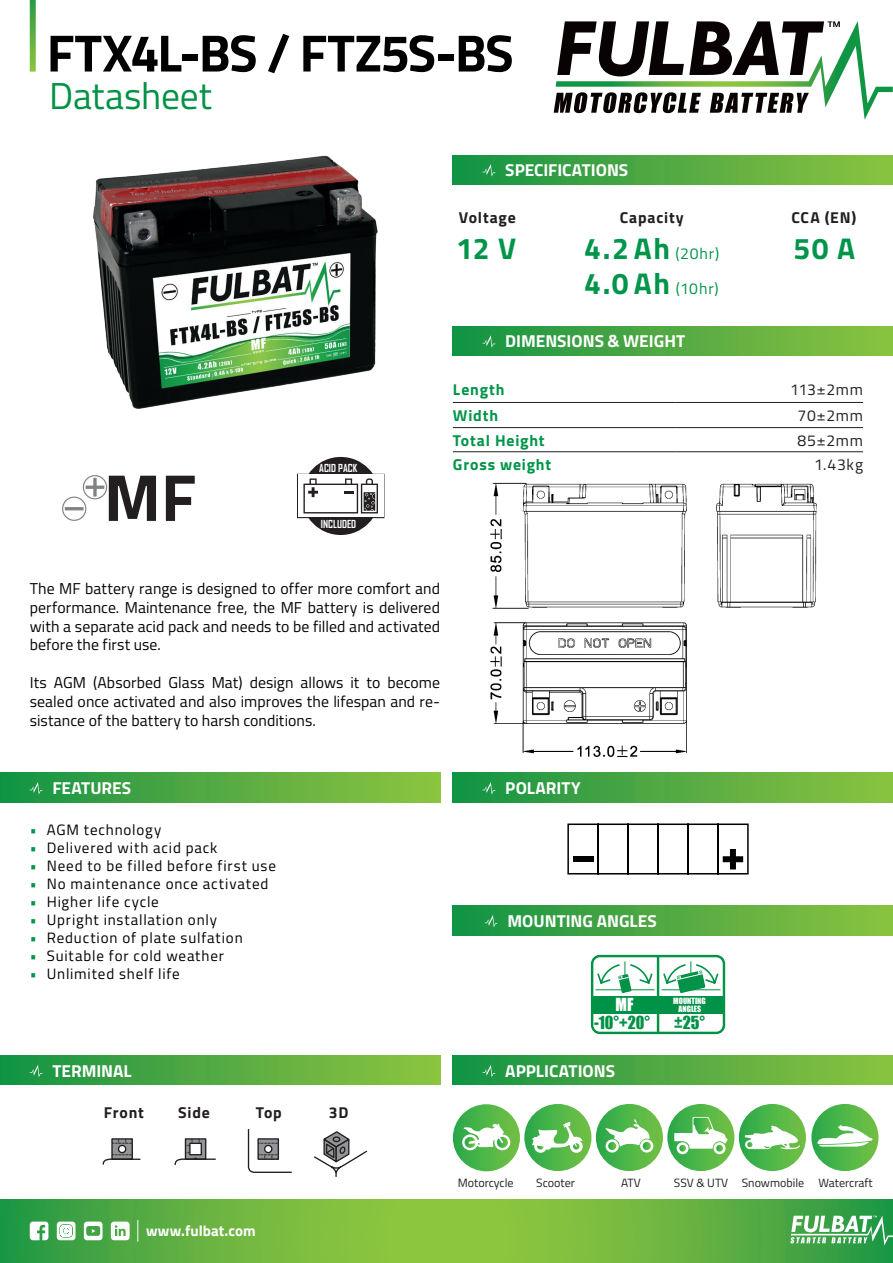
<style>
.page{position:relative;width:893px;height:1263px;background:#fff}
.page>*{position:absolute;margin:0;border:0;box-sizing:border-box;transform-origin:0 0}
.t1{font:700 66.45px "Titillium";color:#231f20}
.t2{font:700 52.5px "Titillium";letter-spacing:-.03em;color:#000001}
.t3{font:37.5px "Titillium";letter-spacing:-.005em;color:#009246}
.t4{font:700 30px "Titillium";color:#00954a}
.t5{font:700 17.25px "Titillium";color:#fff}
.t6{font:16.5px "Impact";color:#009246}
.t7{font:16.5px "Impact";color:#fff}
.t8{font:15.75px/18.9px "Titillium";letter-spacing:.005em;color:#080302;text-align:justify}
.t9{font:700 15.75px "Titillium";letter-spacing:.05em;color:#231f20}
.t10{font:700 15.75px "Titillium";letter-spacing:.055em;color:#00954a}
.t11{font:15.75px "Titillium";letter-spacing:.045em;color:#231f20}
.t12{font:15.75px "Titillium";letter-spacing:.05em;color:#00954a}
.t13{font:15px "Titillium";letter-spacing:.055em;color:#000001}
.t14{font:700 15px "Titillium Web";letter-spacing:.005em;color:#fff}
.t15{font:12px "Titillium";color:#231f20}
.t16{font:700 10.65px "Agency FB";color:#fff}
.t17{font:7.95px/7.5px "Impact";color:#fff;text-align:center}
.s1{font-weight:700;font-size:30px}
.s2{color:#00954a}
</style>
<div class="page">
<svg style="left:0;top:1199px;width:893px;height:64px;background:#68b441"></svg>
<svg style="left:30px;top:1221px;width:18px;height:19px"></svg>
<svg style="left:57px;top:1221px;width:18px;height:19px"></svg>
<svg style="left:84px;top:1221px;width:19px;height:19px"></svg>
<svg style="left:111px;top:1221px;width:19px;height:19px"></svg>
<svg style="left:137px;top:1220px;width:1px;height:22px"></svg>
<svg style="left:790px;top:1215px;width:103px;height:30px"></svg>
<svg style="left:30px;top:0;width:6px;height:72px"></svg>
<svg style="left:554px;top:21px;width:339px;height:99px"></svg>
<svg style="left:62px;top:475px;width:45px;height:46px"></svg>
<div style="left:453px;top:155px;width:440px;height:29px;background:linear-gradient(to right,#159345,#8dc240)"></div>
<svg style="left:483px;top:164px;width:12px;height:13px"></svg>
<hr style="left:453px;top:402px;width:222px;height:1px;background:#231f20">
<hr style="left:675px;top:402px;width:188px;height:1px;background:#231f20">
<hr style="left:453px;top:427px;width:222px;height:1px;background:#231f20">
<hr style="left:675px;top:427px;width:188px;height:1px;background:#231f20">
<hr style="left:453px;top:451px;width:222px;height:1px;background:#231f20">
<hr style="left:675px;top:451px;width:188px;height:1px;background:#231f20">
<div style="left:453px;top:326px;width:440px;height:29px;background:linear-gradient(to right,#159345,#8dc240)"></div>
<svg style="left:483px;top:335px;width:12px;height:13px"></svg>
<div style="left:453px;top:773px;width:440px;height:29px;background:linear-gradient(to right,#159345,#8dc240)"></div>
<svg style="left:483px;top:782px;width:12px;height:12px"></svg>
<div style="left:0;top:773px;width:440px;height:29px;background:linear-gradient(to right,#159345,#90c440)"></div>
<svg style="left:30px;top:782px;width:12px;height:12px"></svg>
<img style="left:93px;top:155px;width:284px;height:253px">
<div style="left:453px;top:1056px;width:440px;height:29px;background:linear-gradient(to right,#159345,#8dc240)"></div>
<svg style="left:483px;top:1065px;width:12px;height:12px"></svg>
<div style="left:453px;top:906px;width:440px;height:29px;background:linear-gradient(to right,#159345,#8dc240)"></div>
<svg style="left:485px;top:915px;width:12px;height:12px"></svg>
<svg style="left:453px;top:1104px;width:425px;height:67px"></svg>
<div style="left:302px;top:457px;width:78px;height:78px;background:#231f20;border-radius:50%"></div>
<svg style="left:297px;top:474px;width:87px;height:44px"></svg>
<div style="left:0;top:1056px;width:440px;height:29px;background:linear-gradient(to right,#159345,#90c440)"></div>
<svg style="left:30px;top:1065px;width:12px;height:12px"></svg>
<div style="left:591px;top:955px;width:134px;height:79px;border:2px solid #009246;border-radius:8px"></div>
<div style="left:592px;top:996px;width:132px;height:17px;background:#009246"></div>
<hr style="left:657px;top:956px;width:2px;height:77px;background:#009246">
<hr style="left:625px;top:989px;width:30px;height:1px;background:#009246">
<svg style="left:596px;top:961px;width:58px;height:32px"></svg>
<hr style="left:661px;top:989px;width:30px;height:1px;background:#009246">
<svg style="left:662px;top:961px;width:58px;height:32px"></svg>
<svg style="left:567px;top:823px;width:182px;height:52px"></svg>
<div style="left:573px;top:856px;width:20px;height:6px;background:#000"></div>
<div style="left:185px;top:1139px;width:21px;height:20px;background:#939598"></div>
<div style="left:185px;top:1138px;width:21px;height:22px;border:1px solid #231f20"></div>
<svg style="left:185px;top:1139px;width:15px;height:7px"></svg>
<div style="left:190px;top:1143px;width:11px;height:12px;background:#fff"></div>
<div style="left:189px;top:1143px;width:13px;height:12px;border:1px solid #231f20"></div>
<svg style="left:174px;top:1152px;width:42px;height:14px"></svg>
<svg style="left:314px;top:1131px;width:54px;height:46px"></svg>
<svg style="left:247px;top:1129px;width:45px;height:44px"></svg>
<div style="left:112px;top:1139px;width:20px;height:20px;background:#939598"></div>
<div style="left:111px;top:1138px;width:22px;height:22px;border:1px solid #231f20"></div>
<div style="left:119px;top:1145px;width:7px;height:7px;background:#fff;border-radius:50%"></div>
<div style="left:118px;top:1145px;width:8px;height:8px;border:1px solid #231f20;border-radius:50%"></div>
<svg style="left:112px;top:1139px;width:20px;height:5px"></svg>
<svg style="left:102px;top:1154px;width:39px;height:11px"></svg>
<img style="left:490px;top:483px;width:327px;height:274px">
<h2 class="t2" style="left:47px;top:13px;width:469px">FTX4L-BS / FTZ5S-BS</h2>
<h3 class="t3" style="left:49px;top:68px;width:164px">Datasheet</h3>
<p class="t5" style="left:505px;top:157px;width:125px">SPECIFICATIONS</p>
<p class="t9" style="left:459px;top:206px;width:58px">Voltage</p>
<p class="t9" style="left:620px;top:206px;width:66px">Capacity</p>
<p class="t9" style="left:791px;top:206px;width:66px">CCA (EN)</p>
<h3 class="t4" style="left:456px;top:226px;width:62px">12 V</h3>
<p class="t12" style="left:584px;top:242px;width:136px"><span class="s1">4.2 Ah</span> (20hr)</p>
<h3 class="t4" style="left:793px;top:226px;width:63px">50 A</h3>
<p class="t12" style="left:584px;top:276px;width:136px"><span class="s1">4.0 Ah</span> (10hr)</p>
<h1 class="t1" style="left:104px;top:447px;width:94px">MF</h1>
<p class="t16" style="left:319px;top:462px;width:40px">ACID PACK</p>
<p class="t16" style="left:321px;top:517px;width:37px">INCLUDED</p>
<p class="t5" style="left:505px;top:328px;width:181px">DIMENSIONS &amp; WEIGHT</p>
<p class="t10" style="left:453px;top:378px;width:53px">Length</p>
<p class="t11" style="left:790px;top:378px;width:75px">113±2mm</p>
<p class="t10" style="left:453px;top:403px;width:47px">Width</p>
<p class="t11" style="left:797px;top:404px;width:67px">70±2mm</p>
<p class="t10" style="left:453px;top:428px;width:93px">Total Height</p>
<p class="t11" style="left:797px;top:428px;width:67px">85±2mm</p>
<p class="t10" style="left:453px;top:453px;width:100px">Gross weight</p>
<p class="t11" style="left:814px;top:453px;width:51px">1.43kg</p>
<p class="t8" style="left:30px;top:578px;width:412px">The MF battery range is designed to offer more comfort and performance. Maintenance free, the MF battery is delivered with a separate acid pack and needs to be filled and activated before the first use.</p>
<p class="t8" style="left:30px;top:672px;width:412px">Its AGM (Absorbed Glass Mat) design allows it to become sealed once activated and also improves the lifespan and re&shy;sistance of the battery to harsh conditions.</p>
<p class="t5" style="left:52px;top:775px;width:80px">FEATURES</p>
<p class="t13" style="left:30px;top:818px;width:133px"><span class="s2">•</span> AGM technology</p>
<p class="t13" style="left:30px;top:836px;width:189px"><span class="s2">•</span> Delivered with acid pack</p>
<p class="t13" style="left:30px;top:854px;width:248px"><span class="s2">•</span> Need to be filled before first use</p>
<p class="t13" style="left:30px;top:872px;width:240px"><span class="s2">•</span> No maintenance once activated</p>
<p class="t13" style="left:30px;top:890px;width:131px"><span class="s2">•</span> Higher life cycle</p>
<p class="t13" style="left:30px;top:908px;width:189px"><span class="s2">•</span> Upright installation only</p>
<p class="t13" style="left:30px;top:926px;width:215px"><span class="s2">•</span> Reduction of plate sulfation</p>
<p class="t13" style="left:30px;top:944px;width:196px"><span class="s2">•</span> Suitable for cold weather</p>
<p class="t13" style="left:30px;top:962px;width:152px"><span class="s2">•</span> Unlimited shelf life</p>
<p class="t5" style="left:52px;top:1057px;width:81px">TERMINAL</p>
<p class="t9" style="left:104px;top:1100px;width:42px">Front</p>
<p class="t9" style="left:178px;top:1100px;width:33px">Side</p>
<p class="t9" style="left:256px;top:1100px;width:27px">Top</p>
<p class="t9" style="left:329px;top:1100px;width:21px">3D</p>
<p class="t5" style="left:505px;top:775px;width:77px">POLARITY</p>
<p class="t5" style="left:507px;top:908px;width:151px">MOUNTING ANGLES</p>
<p class="t17" style="left:673px;top:997px;width:34px">MOUNTING<br>ANGLES</p>
<p class="t7" style="left:615px;top:992px;width:19px">MF</p>
<p class="t6" style="left:594px;top:1010px;width:57px">-10°+20°</p>
<p class="t6" style="left:674px;top:1010px;width:32px">±25°</p>
<p class="t5" style="left:505px;top:1057px;width:111px">APPLICATIONS</p>
<p class="t14" style="left:146px;top:1219px;width:111px">www.fulbat.com</p>
<p class="t15" style="left:458px;top:1174px;width:57px">Motorcycle</p>
<p class="t15" style="left:536px;top:1174px;width:40px">Scooter</p>
<p class="t15" style="left:818px;top:1174px;width:56px">Watercraft</p>
<p class="t15" style="left:621px;top:1174px;width:21px">ATV</p>
<p class="t15" style="left:674px;top:1174px;width:132px">SSV &amp; UTV Snowmobile</p>
</div>
